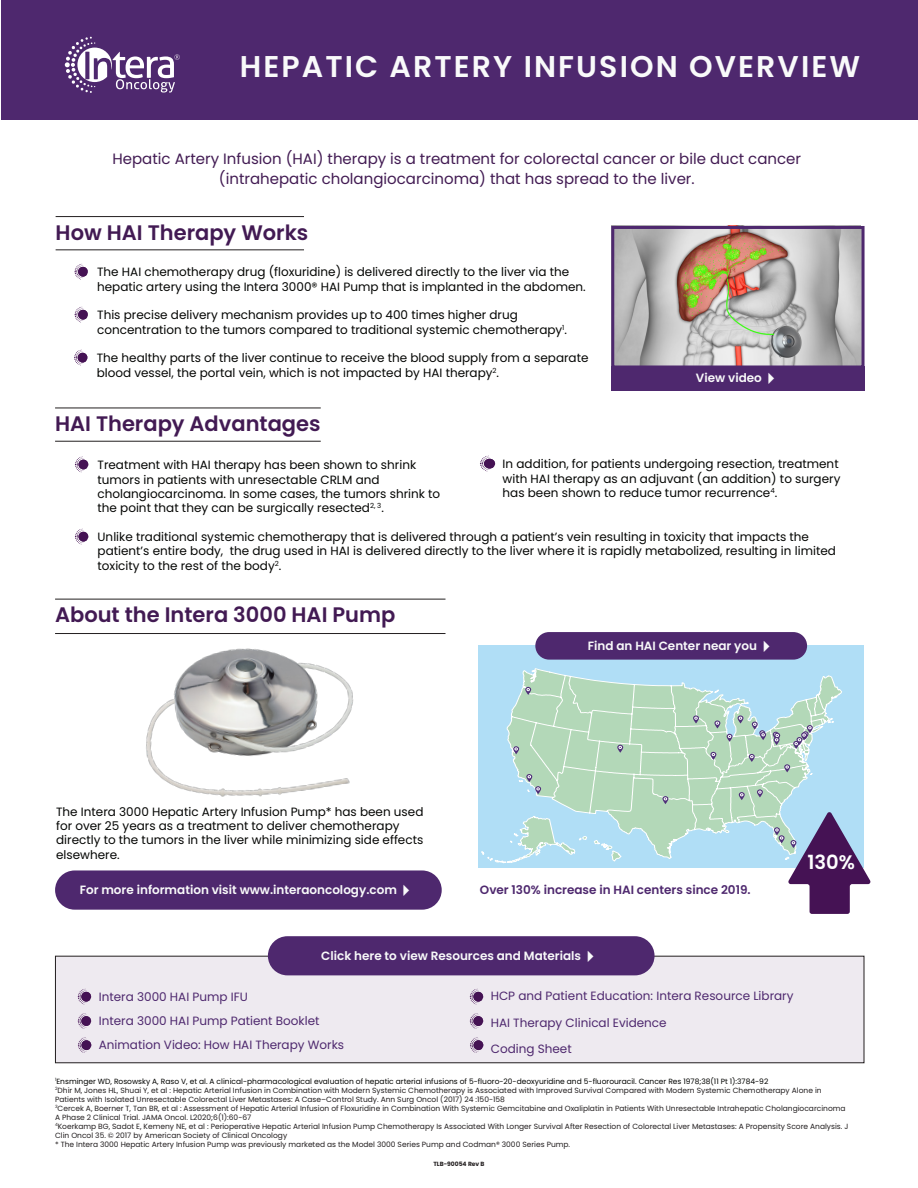
<style>
.page{position:relative;width:918px;height:1188px;background:#fff}
.page>*{position:absolute;margin:0;border:0;box-sizing:border-box;transform-origin:0 0}
.t1{font:600 30px "Poppins";letter-spacing:.07em;color:#f9fafa}
.t2{font:600 21px "Poppins";color:#421a53}
.t3{font:600 19.5px "Poppins";color:#fff}
.t4{font:15px "Poppins";color:#421b53}
.t5{font:12px/14.4px "Poppins";color:#040503}
.t6{font:12px/24px "Poppins";color:#4e286e}
.t7{font:600 12px "Poppins";color:#f9fafa}
.t8{font:600 12px "Poppins";color:#4e286e}
.t9{font:7.5px/9px "Poppins";color:#231f20}
.t10{font:7.5px "Poppins";color:#040503}
.t11{font:700 6px "Poppins";color:#231f20}
</style>
<div class="page">
<div style="left:55px;top:956px;width:809px;height:107px;background:#eeeaf0"></div>
<div style="left:55px;top:956px;width:809px;height:107px;border:1px solid #231f20"></div>
<div style="left:1px;top:0;width:917px;height:120px;background:#4e286e"></div>
<div style="left:55px;top:870px;width:387px;height:40px;background:#4e286e;border-radius:20px"></div>
<div style="left:268px;top:936px;width:387px;height:39px;background:#4e286e;border-radius:20px"></div>
<svg style="left:74px;top:264px;width:14px;height:16px"></svg>
<div style="left:78px;top:267px;width:10px;height:10px;background:#451254;border-radius:50%"></div>
<svg style="left:75px;top:307px;width:13px;height:16px"></svg>
<div style="left:78px;top:310px;width:10px;height:10px;background:#451254;border-radius:50%"></div>
<svg style="left:75px;top:457px;width:13px;height:16px"></svg>
<div style="left:78px;top:460px;width:10px;height:9px;background:#451254;border-radius:50%"></div>
<svg style="left:74px;top:350px;width:13px;height:16px"></svg>
<div style="left:78px;top:353px;width:9px;height:10px;background:#451254;border-radius:50%"></div>
<svg style="left:480px;top:456px;width:15px;height:16px"></svg>
<div style="left:484px;top:459px;width:11px;height:10px;background:#451254;border-radius:50%"></div>
<div style="left:478px;top:646px;width:386px;height:222px;background:#b0def6"></div>
<svg style="left:481px;top:646px;width:361px;height:217px;background:#b6dcd8"></svg>
<svg style="left:757px;top:789px;width:6px;height:8px"></svg>
<svg style="left:793px;top:725px;width:20px;height:24px"></svg>
<svg style="left:662px;top:796px;width:6px;height:8px"></svg>
<svg style="left:693px;top:715px;width:6px;height:9px"></svg>
<svg style="left:714px;top:720px;width:6px;height:9px"></svg>
<svg style="left:738px;top:715px;width:6px;height:9px"></svg>
<svg style="left:752px;top:721px;width:14px;height:19px"></svg>
<svg style="left:749px;top:754px;width:6px;height:8px"></svg>
<svg style="left:739px;top:792px;width:6px;height:8px"></svg>
<svg style="left:784px;top:764px;width:6px;height:8px"></svg>
<svg style="left:727px;top:734px;width:6px;height:8px"></svg>
<svg style="left:710px;top:752px;width:6px;height:8px"></svg>
<svg style="left:617px;top:745px;width:6px;height:8px"></svg>
<svg style="left:513px;top:746px;width:6px;height:8px"></svg>
<svg style="left:526px;top:774px;width:15px;height:20px"></svg>
<svg style="left:525px;top:687px;width:6px;height:8px"></svg>
<svg style="left:773px;top:732px;width:7px;height:13px"></svg>
<img style="left:146px;top:648px;width:208px;height:149px">
<img style="left:615px;top:230px;width:246px;height:135px">
<div style="left:611px;top:226px;width:254px;height:143px;border:3px solid #4e286e"></div>
<svg style="left:774px;top:812px;width:97px;height:102px"></svg>
<hr style="left:55px;top:599px;width:391px;height:1px;background:#231f20">
<hr style="left:55px;top:408px;width:266px;height:1px;background:#231f20">
<hr style="left:56px;top:216px;width:248px;height:1px;background:#231f20">
<hr style="left:55px;top:633px;width:391px;height:1px;background:#231f20">
<hr style="left:55px;top:441px;width:266px;height:1px;background:#231f20">
<hr style="left:56px;top:249px;width:248px;height:1px;background:#231f20">
<svg style="left:75px;top:529px;width:13px;height:16px"></svg>
<div style="left:78px;top:532px;width:10px;height:10px;background:#451254;border-radius:50%"></div>
<svg style="left:470px;top:989px;width:13px;height:16px"></svg>
<div style="left:473px;top:992px;width:10px;height:10px;background:#451254;border-radius:50%"></div>
<svg style="left:78px;top:989px;width:13px;height:16px"></svg>
<div style="left:81px;top:992px;width:10px;height:10px;background:#451254;border-radius:50%"></div>
<svg style="left:470px;top:1013px;width:13px;height:16px"></svg>
<div style="left:473px;top:1016px;width:10px;height:10px;background:#451254;border-radius:50%"></div>
<svg style="left:78px;top:1013px;width:13px;height:16px"></svg>
<div style="left:81px;top:1016px;width:10px;height:10px;background:#451254;border-radius:50%"></div>
<svg style="left:470px;top:1037px;width:13px;height:16px"></svg>
<div style="left:474px;top:1040px;width:9px;height:10px;background:#451254;border-radius:50%"></div>
<svg style="left:78px;top:1037px;width:13px;height:16px"></svg>
<div style="left:81px;top:1040px;width:10px;height:10px;background:#451254;border-radius:50%"></div>
<svg style="left:65px;top:37px;width:115px;height:56px"></svg>
<div style="left:535px;top:632px;width:272px;height:28px;background:#4e286e;border-radius:14px"></div>
<div style="left:611px;top:366px;width:254px;height:24px;background:#4e286e"></div>
<p class="t1" style="left:240px;top:49px;width:622px">HEPATIC ARTERY INFUSION OVERVIEW</p>
<p class="t4" style="left:113px;top:150px;width:690px">Hepatic Artery Infusion (HAI) therapy is a treatment for colorectal cancer or bile duct cancer</p>
<p class="t4" style="left:219px;top:170px;width:477px">(intrahepatic cholangiocarcinoma) that has spread to the liver.</p>
<p class="t2" style="left:56px;top:220px;width:254px">How HAI Therapy Works</p>
<p class="t5" style="left:97px;top:265px;width:490px">The HAI chemotherapy drug (floxuridine) is delivered directly to the liver via the hepatic artery using the Intera 3000® HAI Pump that is implanted in the abdomen.</p>
<p class="t5" style="left:97px;top:308px;width:471px">This precise delivery mechanism provides up to 400 times higher drug concentration to the tumors compared to traditional systemic chemotherapy<sup>1</sup>.</p>
<p class="t5" style="left:97px;top:351px;width:493px">The healthy parts of the liver continue to receive the blood supply from a separate blood vessel, the portal vein, which is not impacted by HAI therapy<sup>2</sup>.</p>
<p class="t2" style="left:55px;top:411px;width:267px">HAI Therapy Advantages</p>
<p class="t7" style="left:696px;top:371px;width:85px">View video✔</p>
<p class="t5" style="left:503px;top:457px;width:339px">In addition, for patients undergoing resection, treatment with HAI therapy as an adjuvant (an addition) to surgery has been shown to reduce tumor recurrence<sup>4</sup>.</p>
<p class="t5" style="left:98px;top:458px;width:344px">Treatment with HAI therapy has been shown to shrink tumors in patients with unresectable CRLM and cholangiocarcinoma. In some cases, the tumors shrink to the point that they can be surgically resected<sup>2,</sup> <sup>3</sup>.</p>
<p class="t5" style="left:98px;top:529px;width:740px">Unlike traditional systemic chemotherapy that is delivered through a patient’s vein resulting in toxicity that impacts the patient’s entire body, the drug used in HAI is delivered directly to the liver where it is rapidly metabolized, resulting in limited toxicity to the rest of the body<sup>2</sup>.</p>
<p class="t2" style="left:55px;top:603px;width:342px">About the Intera 3000 HAI Pump</p>
<p class="t7" style="left:588px;top:639px;width:189px">Find an HAI Center near you✔</p>
<p class="t5" style="left:56px;top:804px;width:369px">The Intera 3000 Hepatic Artery Infusion Pump* has been used for over 25 years as a treatment to deliver chemotherapy directly to the tumors in the liver while minimizing side effects elsewhere.</p>
<p class="t7" style="left:80px;top:883px;width:337px">For more information visit www.interaoncology.com✔</p>
<p class="t8" style="left:480px;top:883px;width:272px">Over 130% increase in HAI centers since 2019.</p>
<p class="t7" style="left:321px;top:948px;width:279px">Click here to view Resources and Materials✔</p>
<p class="t3" style="left:807px;top:851px;width:49px">130%</p>
<p class="t6" style="left:491px;top:984px;width:304px">HCP and Patient Education: Intera Resource Library</p>
<p class="t6" style="left:491px;top:1011px;width:177px;line-height:25.2px">HAI Therapy Clinical Evidence<br>Coding Sheet</p>
<p class="t6" style="left:99px;top:984px;width:247px">Intera 3000 HAI Pump IFU<br>Intera 3000 HAI Pump Patient Booklet<br>Animation Video: How HAI Therapy Works</p>
<p class="t10" style="left:55px;top:1077px;width:715px"><sup>1</sup>Ensminger WD, Rosowsky A, Raso V, et al. A clinical-pharmacological evaluation of hepatic arterial infusions of 5-fluoro-20-deoxyuridine and 5-fluorouracil. Cancer Res 1978;38(11 Pt 1):3784-92</p>
<p class="t9" style="left:55px;top:1086px;width:768px"><sup>2</sup>Dhir M, Jones HL, Shuai Y, et al : Hepatic Arterial Infusion in Combination with Modern Systemic Chemotherapy is Associated with Improved Survival Compared with Modern Systemic Chemotherapy Alone in<br>Patients with Isolated Unresectable Colorectal Liver Metastases: A Case–Control Study. Ann Surg Oncol (2017) 24 :150-158</p>
<p class="t9" style="left:55px;top:1104px;width:792px"><sup>3</sup>Cercek A, Boerner T, Tan BR, et al : Assessment of Hepatic Arterial Infusion of Floxuridine in Combination With Systemic Gemcitabine and Oxaliplatin in Patients With Unresectable Intrahepatic Cholangiocarcinoma<br>A Phase 2 Clinical Trial. JAMA Oncol. L2020;6(1):60-67</p>
<p class="t9" style="left:55px;top:1122px;width:795px"><sup>4</sup>Koerkamp BG, Sadot E, Kemeny NE, et al : Perioperative Hepatic Arterial Infusion Pump Chemotherapy Is Associated With Longer Survival After Resection of Colorectal Liver Metastases: A Propensity Score Analysis. J<br>Clin Oncol 35. © 2017 by American Society of Clinical Oncology</p>
<p class="t9" style="left:55px;top:1140px;width:517px">* The Intera 3000 Hepatic Artery Infusion Pump was previously marketed as the Model 3000 Series Pump and Codman® 3000 Series Pump.</p>
<p class="t11" style="left:433px;top:1161px;width:53px">TLB-90054 Rev B</p>
</div>
